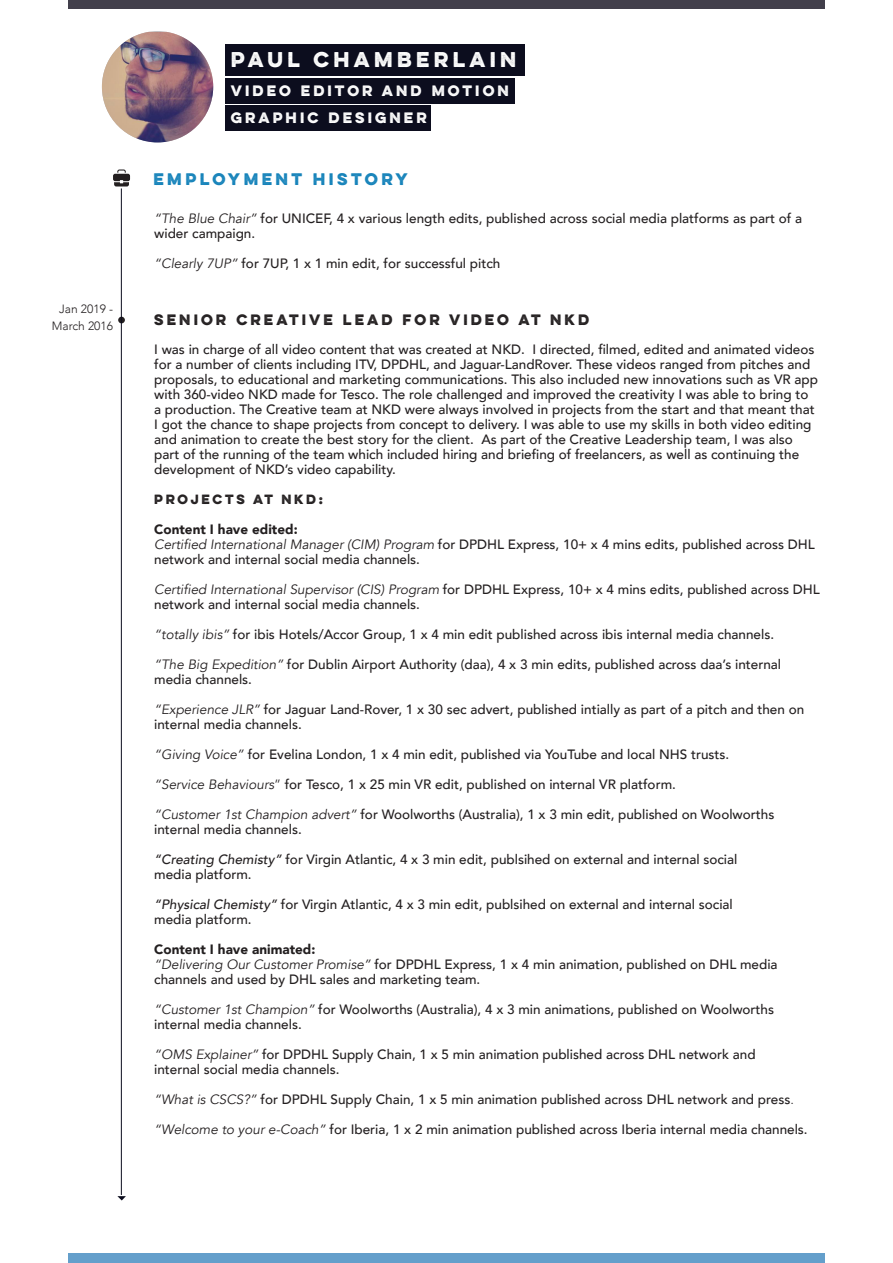
<style>
.page{position:relative;width:893px;height:1263px;background:#fff}
.page>*{position:absolute;margin:0;border:0;box-sizing:border-box;transform-origin:0 0}
.t1{font:700 19.2px "Lulo One";color:#fff}
.t2{font:700 15px "Lulo One";color:#1683ba}
.t3{font:500 13.5px/15px "Avenir";color:#231f20}
.t4{font:900 13.5px "Avenir";color:#231f20}
.t5{font:700 13.5px "Lulo One";color:#fff}
.t6{font:700 13.5px "Lulo One";color:#231f20}
.t7{font:300 12px "Avenir";color:#231f20}
.t8{font:700 12px "Lulo One";color:#231f20}
.s1{font-weight:400;font-style:italic}
.s2{font-weight:300}
.s3{font-style:italic}
</style>
<div class="page">
<div style="left:68px;top:1254px;width:757px;height:9px;background:#649fcb"></div>
<svg style="left:117px;top:1196px;width:9px;height:4px"></svg>
<div style="left:226px;top:44px;width:299px;height:32px;background:#0c0d1e"></div>
<div style="left:226px;top:78px;width:289px;height:26px;background:#0c0d1e"></div>
<div style="left:226px;top:105px;width:205px;height:26px;background:#0c0d1e"></div>
<img style="left:102px;top:32px;width:111px;height:110px">
<div style="left:68px;top:0;width:757px;height:9px;background:#423f4b"></div>
<svg style="left:113px;top:169px;width:17px;height:17px"></svg>
<div style="left:117px;top:315px;width:9px;height:10px;background:#231f20;border-radius:50%"></div>
<div style="left:115px;top:314px;width:13px;height:12px;border:3px solid #fff;border-radius:50%"></div>
<hr style="left:121px;top:188px;width:1px;height:1007px;background:#0c0d1e">
<p class="t7" style="left:59px;top:302px;width:55px">Jan 2019 -</p>
<p class="t7" style="left:52px;top:318px;width:63px">March 2016</p>
<p class="t1" style="left:231px;top:44px;width:291px">PAUL CHAMBERLAIN</p>
<p class="t5" style="left:231px;top:81px;width:283px">VIDEO EDITOR AND MOTION</p>
<p class="t5" style="left:231px;top:107px;width:200px">GRAPHIC DESIGNER</p>
<p class="t2" style="left:153px;top:168px;width:259px">EMPLOYMENT HISTORY</p>
<p class="t3" style="left:154px;top:210px;width:649px"><span class="s1">“The Blue Chair”</span> for UNICEF, 4 x various length edits, published across social media platforms as part of a wider campaign.</p>
<p class="t3" style="left:154px;top:255px;width:348px"><span class="s1">“Clearly 7UP”</span> for 7UP, 1 x 1 min edit, for successful pitch</p>
<p class="t6" style="left:154px;top:309px;width:440px">SENIOR CREATIVE LEAD FOR VIDEO AT NKD</p>
<p class="t3" style="left:154px;top:341px;width:665px">I was in charge of all video content that was created at NKD. I directed, filmed, edited and animated videos for a number of clients including ITV, DPDHL, and Jaguar-LandRover. These videos ranged from pitches and proposals, to educational and marketing communications. This also included new innovations such as VR app with 360-video NKD made for Tesco. The role challenged and improved the creativity I was able to bring to a production. The Creative team at NKD were always involved in projects from the start and that meant that I got the chance to shape projects from concept to delivery. I was able to use my skills in both video editing and animation to create the best story for the client. As part of the Creative Leadership team, I was also part of the running of the team which included hiring and briefing of freelancers, as well as continuing the development of NKD’s video capability.</p>
<p class="t8" style="left:154px;top:490px;width:173px">PROJECTS AT NKD:</p>
<p class="t4" style="left:154px;top:518px;width:145px">Content I have edited:</p>
<p class="t3" style="left:154px;top:536px;width:662px"><span class="s1">Certified International Manager (CIM) Program</span> for DPDHL Express, 10+ x 4 mins edits, published across DHL network and internal social media channels.</p>
<p class="t3" style="left:154px;top:581px;width:667px"><span class="s1">Certified International Supervisor (CIS) Program</span> for DPDHL Express, 10+ x 4 mins edits, published across DHL network and internal social media channels.</p>
<p class="t3" style="left:154px;top:626px;width:621px"><span class="s1">“totally ibis”</span> for ibis Hotels/Accor Group, 1 x 4 min edit published across ibis internal media channels.</p>
<p class="t3" style="left:154px;top:656px;width:628px"><span class="s1">“The Big Expedition”</span> for Dublin Airport Authority (daa), 4 x 3 min edits, published across daa’s internal media channels.</p>
<p class="t3" style="left:154px;top:701px;width:651px"><span class="s1">“Experience JLR”</span> for Jaguar Land-Rover, 1 x 30 sec advert, published intially as part of a pitch and then on internal media channels.</p>
<p class="t3" style="left:154px;top:746px;width:577px"><span class="s1">“Giving Voice”</span> for Evelina London, 1 x 4 min edit, published via YouTube and local NHS trusts.</p>
<p class="t3" style="left:154px;top:776px;width:523px"><span class="s1">“Service Behaviours</span><span class="s2">”</span> for Tesco, 1 x 25 min VR edit, published on internal VR platform.</p>
<p class="t3" style="left:154px;top:806px;width:622px"><span class="s1">“Customer 1st Champion advert”</span> for Woolworths (Australia), 1 x 3 min edit, published on Woolworths internal media channels.</p>
<p class="t3" style="left:154px;top:851px;width:585px"><span class="s3">“Creating Chemisty”</span> for Virgin Atlantic, 4 x 3 min edit, publsihed on external and internal social media platform.</p>
<p class="t3" style="left:154px;top:896px;width:580px"><span class="s3">“Physical Chemisty”</span> for Virgin Atlantic, 4 x 3 min edit, publsihed on external and internal social media platform.</p>
<p class="t4" style="left:154px;top:938px;width:163px">Content I have animated:</p>
<p class="t3" style="left:154px;top:956px;width:625px"><span class="s1">“Delivering Our Customer Promise”</span> for DPDHL Express, 1 x 4 min animation, published on DHL media channels and used by DHL sales and marketing team.</p>
<p class="t3" style="left:154px;top:1001px;width:621px"><span class="s1">“Customer 1st Champion”</span> for Woolworths (Australia), 4 x 3 min animations, published on Woolworths internal media channels.</p>
<p class="t3" style="left:154px;top:1046px;width:603px"><span class="s1">“OMS Explainer”</span> for DPDHL Supply Chain, 1 x 5 min animation published across DHL network and internal social media channels.</p>
<p class="t3" style="left:154px;top:1091px;width:641px"><span class="s1">“What is CSCS?”</span> for DPDHL Supply Chain, 1 x 5 min animation published across DHL network and press<span class="s2">.</span></p>
<p class="t3" style="left:154px;top:1121px;width:655px"><span class="s1">“Welcome to your e-Coach”</span> for Iberia, 1 x 2 min animation published across Iberia internal media channels.</p>
</div>
